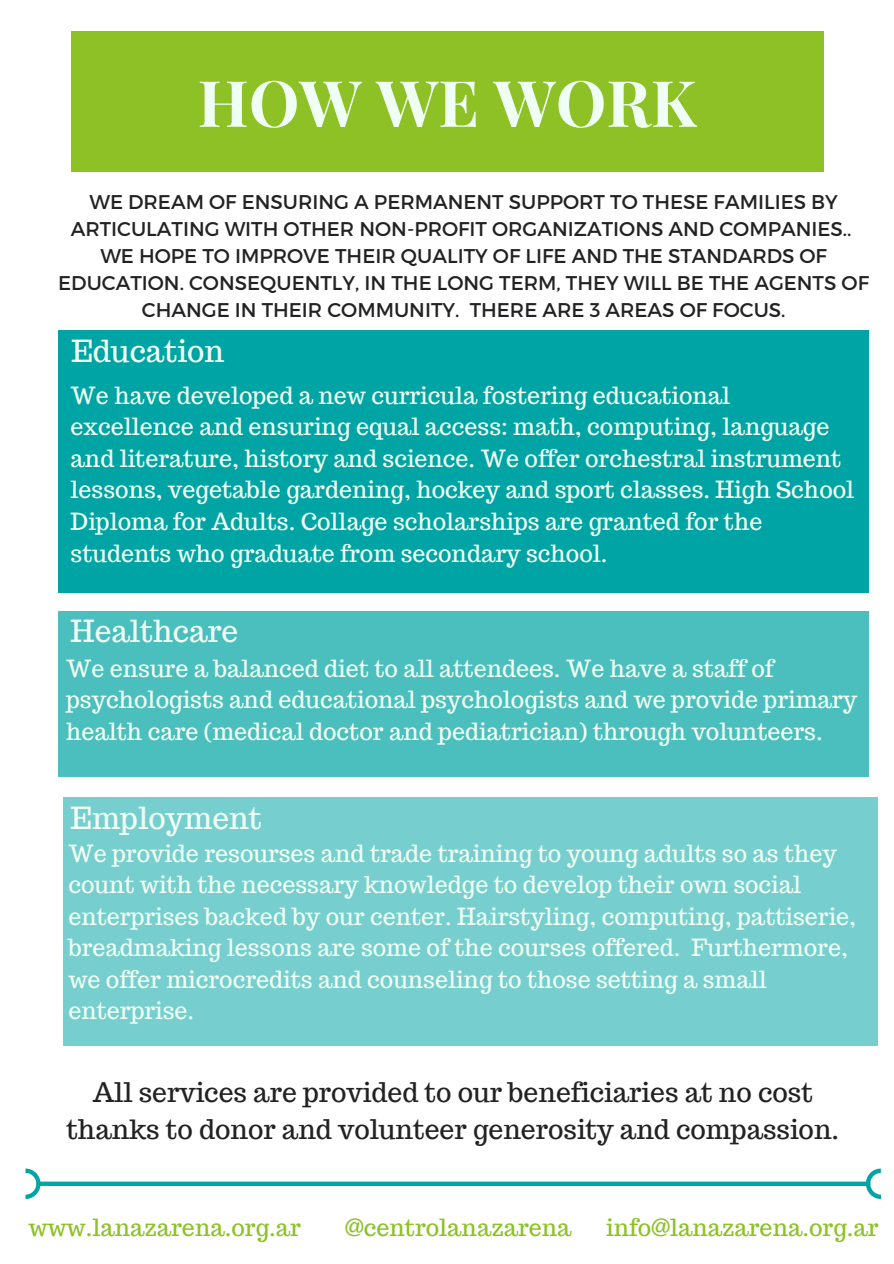
<style>
.page{position:relative;width:894px;height:1264px;background:#fff}
.page>*{position:absolute;margin:0;border:0;box-sizing:border-box;transform-origin:0 0}
.t1{font:700 63.9px "Playfair Display";color:#effff3}
.t2{font:29.85px "Trocchi";color:#effff3}
.t3{font:26.55px/36px "Trocchi";color:#222;text-align:center}
.t4{font:23.25px/31.5px "Trocchi";color:#effff3}
.t5{font:23.25px "Trocchi";color:#8dc126}
.t6{font:19.8px/27px "Montserrat";color:#222;text-align:center}
</style>
<div class="page">
<div style="left:71px;top:32px;width:752px;height:139px;background:#8dc126"></div>
<div style="left:59px;top:330px;width:809px;height:263px;background:#00a4a4"></div>
<div style="left:59px;top:611px;width:809px;height:166px;background:#4bbebe"></div>
<div style="left:63px;top:797px;width:814px;height:248px;background:#76cece"></div>
<svg style="left:26px;top:1168px;width:854px;height:30px"></svg>
<p class="t1" style="left:197px;top:58px;width:500px">HOW WE WORK</p>
<p class="t6" style="left:71px;top:188px;width:782px">WE DREAM OF ENSURING A PERMANENT SUPPORT TO THESE FAMILIES BY<br>ARTICULATING WITH OTHER NON-PROFIT ORGANIZATIONS AND COMPANIES..</p>
<p class="t6" style="left:58px;top:242px;width:812px">WE HOPE TO IMPROVE THEIR QUALITY OF LIFE AND THE STANDARDS OF<br>EDUCATION. CONSEQUENTLY, IN THE LONG TERM, THEY WILL BE THE AGENTS OF<br>CHANGE IN THEIR COMMUNITY. THERE ARE 3 AREAS OF FOCUS.</p>
<p class="t2" style="left:71px;top:331px;width:154px">Education</p>
<p class="t4" style="left:71px;top:379px;width:784px">We have developed a new curricula fostering educational excellence and ensuring equal access: math, computing, language and literature, history and science. We offer orchestral instrument lessons, vegetable gardening, hockey and sport classes. High School Diploma for Adults. Collage scholarships are granted for the students who graduate from secondary school.</p>
<p class="t2" style="left:71px;top:612px;width:169px">Healthcare</p>
<p class="t4" style="left:66px;top:652px;width:792px">We ensure a balanced diet to all attendees. We have a staff of psychologists and educational psychologists and we provide primary health care (medical doctor and pediatrician) through volunteers.</p>
<p class="t2" style="left:71px;top:798px;width:193px">Employment</p>
<p class="t4" style="left:68px;top:837px;width:789px">We provide resourses and trade training to young adults so as they count with the necessary knowledge to develop their own social enterprises backed by our center. Hairstyling, computing, pattiserie, breadmaking lessons are some of the courses offered. Furthermore, we offer microcredits and counseling to those setting a small enterprise.</p>
<p class="t3" style="left:66px;top:1074px;width:774px">All services are provided to our beneficiaries at no cost thanks to donor and volunteer generosity and compassion.</p>
<p class="t5" style="left:28px;top:1211px;width:274px">www.lanazarena.org.ar</p>
<p class="t5" style="left:345px;top:1212px;width:228px">@centrolanazarena</p>
<p class="t5" style="left:606px;top:1212px;width:274px">info@lanazarena.org.ar</p>
</div>
